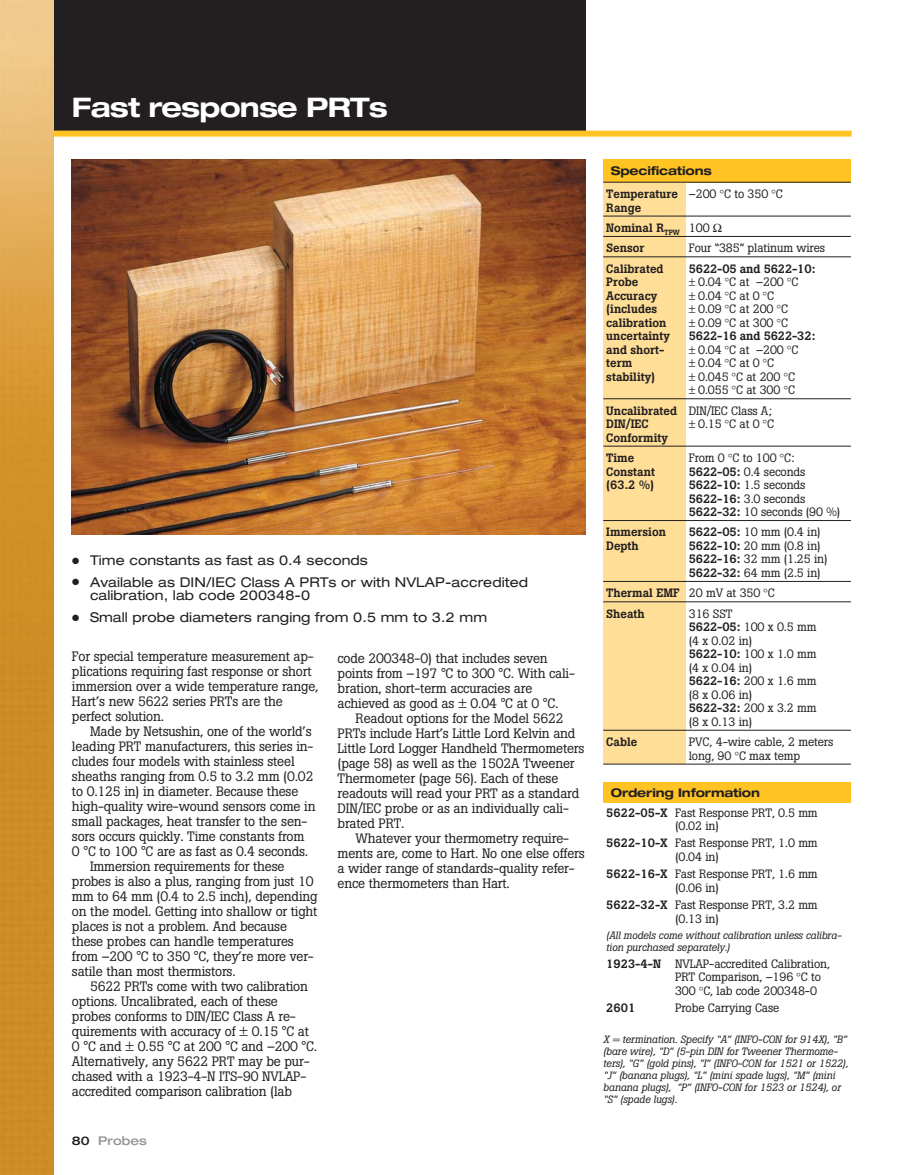
<style>
.page{position:relative;width:905px;height:1175px;background:#fff}
.page>*{position:absolute;margin:0;border:0;box-sizing:border-box;transform-origin:0 0}
.t1{font:700 expanded 27px "Helvetica Neue";letter-spacing:-.03em;color:#fff}
.t2{font:13.5px/15px "Boton";letter-spacing:-.015em;color:#231f20}
.t3{font:expanded 13.5px/13.5px "Helvetica Neue";letter-spacing:.005em;color:#231f20}
.t4{font:12px/13.5px "Boton";letter-spacing:-.01em;color:#231f20}
.t5{font:500 12px/13.5px "Boton";color:#231f20}
.t6{font:700 expanded 12px "Helvetica Neue";letter-spacing:-.01em;color:#231f20}
.t7{font:500 12px "Helvetica Neue LT Std Med Ext";color:#939598}
.t8{font:italic 10.5px/12px "Boton";letter-spacing:-.005em;color:#231f20}
.s1{color:#231f20}
.s2{font-weight:400}
.s3{font-weight:500}
</style>
<div class="page">
<img style="left:0;top:0;width:54px;height:1174px">
<img style="left:72px;top:159px;width:513px;height:375px">
<div style="left:603px;top:159px;width:247px;height:23px;background:#ffc424"></div>
<div style="left:603px;top:182px;width:82px;height:34px;background:#ffde97"></div>
<div style="left:603px;top:216px;width:82px;height:20px;background:#ffde97"></div>
<div style="left:603px;top:236px;width:82px;height:21px;background:#ffde97"></div>
<div style="left:603px;top:257px;width:82px;height:142px;background:#ffde97"></div>
<div style="left:603px;top:399px;width:82px;height:47px;background:#ffde97"></div>
<div style="left:603px;top:446px;width:82px;height:74px;background:#ffde97"></div>
<div style="left:603px;top:520px;width:82px;height:61px;background:#ffde97"></div>
<div style="left:603px;top:581px;width:82px;height:21px;background:#ffde97"></div>
<div style="left:603px;top:602px;width:82px;height:128px;background:#ffde97"></div>
<div style="left:603px;top:730px;width:82px;height:34px;background:#ffde97"></div>
<hr style="left:603px;top:182px;width:247px;height:1px;background:#231f20">
<hr style="left:603px;top:216px;width:247px;height:1px;background:#231f20">
<hr style="left:603px;top:236px;width:247px;height:1px;background:#231f20">
<hr style="left:603px;top:256px;width:247px;height:1px;background:#231f20">
<hr style="left:603px;top:398px;width:247px;height:1px;background:#231f20">
<hr style="left:603px;top:446px;width:247px;height:1px;background:#231f20">
<hr style="left:603px;top:520px;width:247px;height:1px;background:#231f20">
<hr style="left:603px;top:581px;width:247px;height:1px;background:#231f20">
<hr style="left:603px;top:601px;width:247px;height:1px;background:#231f20">
<hr style="left:603px;top:730px;width:247px;height:1px;background:#231f20">
<hr style="left:603px;top:764px;width:247px;height:1px;background:#231f20">
<div style="left:603px;top:782px;width:247px;height:20px;background:#ffc424"></div>
<div style="left:54px;top:0;width:531px;height:135px;background:#231f20"></div>
<div style="left:54px;top:131px;width:797px;height:6px;background:#ffc424"></div>
<h1 class="t1" style="left:72px;top:97px;width:317px">Fast response PRTs</h1>
<p class="t3" style="left:72px;top:555px;width:297px">● Time constants as fast as 0.4 seconds</p>
<p class="t3" style="left:90px;top:576px;width:439px;text-indent:-18px">● Available as DIN/IEC Class A PRTs or with NVLAP-accredited calibration, lab code 200348-0</p>
<p class="t3" style="left:72px;top:612px;width:416px">● Small probe diameters ranging from 0.5 mm to 3.2 mm</p>
<p class="t2" style="left:72px;top:650px;width:248px">For special temperature measurement ap&shy;plications requiring fast response or short immersion over a wide temperature range, Hart’s new 5622 series PRTs are the perfect solution.</p>
<p class="t2" style="left:90px;top:725px;width:223px">Made by Netsushin, one of the world’s</p>
<p class="t2" style="left:72px;top:740px;width:243px">leading PRT manufacturers, this series in-</p>
<p class="t2" style="left:72px;top:755px;width:224px">cludes four models with stainless steel</p>
<p class="t2" style="left:72px;top:770px;width:243px">sheaths ranging from 0.5 to 3.2 mm (0.02</p>
<p class="t2" style="left:72px;top:785px;width:228px">to 0.125 in) in diameter. Because these</p>
<p class="t2" style="left:72px;top:800px;width:245px">high-quality wire-wound sensors come in</p>
<p class="t2" style="left:72px;top:815px;width:237px">small packages, heat transfer to the sen-</p>
<p class="t2" style="left:72px;top:830px;width:234px">sors occurs quickly. Time constants from</p>
<p class="t2" style="left:72px;top:845px;width:238px">0 °C to 100 °C are as fast as 0.4 seconds.</p>
<p class="t2" style="left:90px;top:860px;width:196px">Immersion requirements for these</p>
<p class="t2" style="left:72px;top:875px;width:243px">probes is also a plus, ranging from just 10</p>
<p class="t2" style="left:72px;top:890px;width:247px">mm to 64 mm (0.4 to 2.5 inch), depending</p>
<p class="t2" style="left:72px;top:905px;width:247px">on the model. Getting into shallow or tight</p>
<p class="t2" style="left:72px;top:920px;width:216px">places is not a problem. And because</p>
<p class="t2" style="left:72px;top:935px;width:223px">these probes can handle temperatures</p>
<p class="t2" style="left:72px;top:950px;width:243px">from –200 °C to 350 °C, they’re more ver-</p>
<p class="t2" style="left:72px;top:965px;width:165px">satile than most thermistors.</p>
<p class="t2" style="left:90px;top:980px;width:219px">5622 PRTs come with two calibration</p>
<p class="t2" style="left:72px;top:995px;width:207px">options. Uncalibrated, each of these</p>
<p class="t2" style="left:72px;top:1010px;width:225px">probes conforms to DIN/IEC Class A re-</p>
<p class="t2" style="left:72px;top:1025px;width:238px">quirements with accuracy of ± 0.15 °C at</p>
<p class="t2" style="left:72px;top:1040px;width:247px">0 °C and ± 0.55 °C at 200 °C and –200 °C.</p>
<p class="t2" style="left:72px;top:1055px;width:239px">Alternatively, any 5622 PRT may be pur-</p>
<p class="t2" style="left:72px;top:1070px;width:236px">chased with a 1923-4-N ITS-90 NVLAP-</p>
<p class="t2" style="left:72px;top:1085px;width:221px">accredited comparison calibration (lab</p>
<p class="t7" style="left:72px;top:1133px;width:76px"><span class="s1">80</span> Probes</p>
<p class="t2" style="left:337px;top:652px;width:239px">code 200348-0) that includes seven points from –197 °C to 300 °C. With cali&shy;bration, short-term accuracies are achieved as good as ± 0.04 °C at 0 °C.</p>
<p class="t2" style="left:337px;top:712px;width:248px;text-indent:18px">Readout options for the Model 5622<br>PRTs include Hart’s Little Lord Kelvin and Little Lord Logger Handheld Thermometers (page 58) as well as the 1502A Tweener Thermometer (page 56). Each of these readouts will read your PRT as a standard DIN/IEC probe or as an individually cali&shy;brated PRT.</p>
<p class="t2" style="left:337px;top:832px;width:248px;text-indent:18px">Whatever your thermometry require&shy;ments are, come to Hart. No one else offers a wider range of standards-quality refer&shy;ence thermometers than Hart.</p>
<p class="t6" style="left:610px;top:167px;width:103px">Specifications</p>
<p class="t5" style="left:606px;top:188px;width:73px">Temperature<br>Range</p>
<p class="t4" style="left:688px;top:188px;width:95px">–200 C to 350 C</p>
<p class="t5" style="left:606px;top:219px;width:105px;line-height:20.4px">Nominal R<sub>TPW</sub> <span class="s2">100<br></span>Sensor</p>
<p class="t4" style="left:688px;top:242px;width:138px">Four “385” platinum wires</p>
<p class="t5" style="left:606px;top:263px;width:65px">Calibrated<br>Probe<br>Accuracy (includes calibration uncertainty and short&shy;term stability)</p>
<p class="t5" style="left:688px;top:263px;width:128px">5622-05 and 5622-10:</p>
<p class="t4" style="left:698px;top:276px;width:102px">0.04 C at –200 C<br>0.04 C at 0 C<br>0.09 C at 200 C<br>0.09 C at 300 C</p>
<p class="t5" style="left:688px;top:330px;width:128px">5622-16 and 5622-32:</p>
<p class="t4" style="left:698px;top:344px;width:102px">0.04 C at –200 C<br>0.04 C at 0 C<br>0.045 C at 200 C<br>0.055 C at 300 C</p>
<p class="t5" style="left:606px;top:405px;width:72px">Uncalibrated<br>DIN/IEC<br>Conformity</p>
<p class="t4" style="left:688px;top:405px;width:87px;text-align:right">DIN/IEC Class A;<br>0.15 C at 0 C</p>
<p class="t5" style="left:606px;top:452px;width:50px">Time<br>Constant (63.2 %)</p>
<p class="t4" style="left:688px;top:452px;width:153px">From 0 C to 100 C:<br><span class="s3">5622-05:</span> 0.4 seconds<br><span class="s3">5622-10:</span> 1.5 seconds<br><span class="s3">5622-16:</span> 3.0 seconds<br><span class="s3">5622-32:</span> 10 seconds (90 %)</p>
<p class="t5" style="left:606px;top:526px;width:61px">Immersion<br>Depth</p>
<p class="t4" style="left:688px;top:526px;width:140px"><span class="s3">5622-05:</span> 10 mm (0.4 in)<br><span class="s3">5622-10:</span> 20 mm (0.8 in)<br><span class="s3">5622-16:</span> 32 mm (1.25 in)<br><span class="s3">5622-32:</span> 64 mm (2.5 in)</p>
<p class="t5" style="left:606px;top:584px;width:170px;line-height:20.4px">Thermal EMF <span class="s2">20 mV at 350 C<br></span>Sheath</p>
<p class="t4" style="left:688px;top:608px;width:129px">316 SST<br><span class="s3">5622-05:</span> 100 x 0.5 mm (4 x 0.02 in)<br><span class="s3">5622-10:</span> 100 x 1.0 mm (4 x 0.04 in)<br><span class="s3">5622-16:</span> 200 x 1.6 mm (8 x 0.06 in)<br><span class="s3">5622-32:</span> 200 x 3.2 mm (8 x 0.13 in)</p>
<p class="t5" style="left:606px;top:736px;width:33px">Cable</p>
<p class="t4" style="left:688px;top:736px;width:146px">PVC, 4-wire cable, 2 meters long, 90 C max temp</p>
<p class="t6" style="left:610px;top:788px;width:151px">Ordering Information</p>
<p class="t4" style="left:675px;top:806px;width:144px;text-indent:-69px"><span class="s3">5622-05-X</span> Fast Response PRT, 0.5 mm (0.02 in)</p>
<p class="t4" style="left:675px;top:837px;width:144px;text-indent:-69px"><span class="s3">5622-10-X</span> Fast Response PRT, 1.0 mm (0.04 in)</p>
<p class="t4" style="left:675px;top:868px;width:144px;text-indent:-69px"><span class="s3">5622-16-X</span> Fast Response PRT, 1.6 mm (0.06 in)</p>
<p class="t4" style="left:675px;top:899px;width:144px;text-indent:-69px"><span class="s3">5622-32-X</span> Fast Response PRT, 3.2 mm (0.13 in)</p>
<p class="t8" style="left:606px;top:930px;width:237px">(All models come without calibration unless calibra&shy;tion purchased separately.)</p>
<p class="t4" style="left:675px;top:958px;width:156px;text-indent:-69px"><span class="s3">1923-4-N</span> NVLAP-accredited Calibration,<br>PRT Comparison, –196 C to<br>300 C, lab code 200348-0</p>
<p class="t5" style="left:606px;top:1002px;width:30px">2601</p>
<p class="t4" style="left:675px;top:1002px;width:106px">Probe Carrying Case</p>
<p class="t8" style="left:603px;top:1034px;width:246px">X = termination. Specify “A” (INFO-CON for 914X), “B” (bare wire), “D” (5-pin DIN for Tweener Thermome&shy;ters), “G” (gold pins), “I” (INFO-CON for 1521 or 1522), “J” (banana plugs), “L” (mini spade lugs), “M” (mini banana plugs), “P” (INFO-CON for 1523 or 1524), or “S” (spade lugs).</p>
</div>
